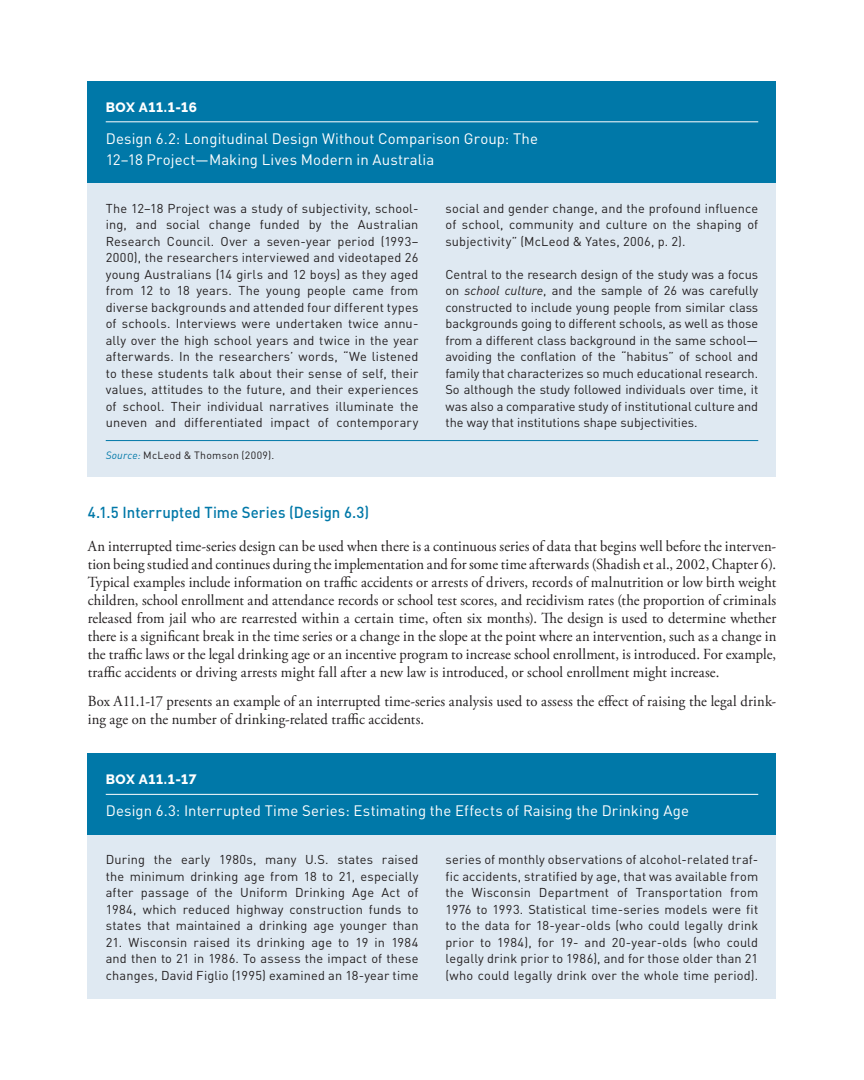
<style>
.page{position:relative;width:864px;height:1080px;background:#fff}
.page>*{position:absolute;margin:0;border:0;box-sizing:border-box;transform-origin:0 0}
.t1{font:500 15.75px "DIN";letter-spacing:.005em;color:#0078a8;scale:.95 1}
.TEXT_IND{font:15.3px/18px "Adobe Garamond Pro";letter-spacing:.01em;color:#231f20;text-align:justify;scale:.95 1}
.BX1_TI{font:15px/21px "DIN";letter-spacing:.005em;color:#fff}
.BX1_NU{font:800 13.5px "Raleway";letter-spacing:.05em;color:#fff}
.BX1_TEXT{font:12.75px/16.5px "DIN";letter-spacing:.015em;color:#231f20;text-align:justify}
.BX1_TEXT_IND{font:12.75px/16.5px "DIN";color:#231f20;text-align:justify}
.BX1_SN{font:10.5px "DIN";letter-spacing:.025em;color:#231f20}
.s1{font-style:italic}
.s2{font-style:italic;color:#0078a8}
</style>
<div class="page">
<div style="left:88px;top:81px;width:688px;height:396px;background:#dfe9f2"></div>
<div style="left:88px;top:81px;width:688px;height:52px;background:#0078a8"></div>
<hr style="left:106px;top:121px;width:652px;height:1px;background:#fff">
<div style="left:88px;top:130px;width:688px;height:53px;background:#0078a8"></div>
<hr style="left:106px;top:440px;width:652px;height:1px;background:#0078a8">
<div style="left:88px;top:754px;width:688px;height:245px;background:#dfe9f2"></div>
<div style="left:88px;top:754px;width:688px;height:51px;background:#0078a8"></div>
<hr style="left:106px;top:794px;width:652px;height:1px;background:#fff">
<div style="left:88px;top:803px;width:688px;height:32px;background:#0078a8"></div>
<p class="BX1_NU" style="left:106px;top:99px;width:93px">BOX A11.1-16</p>
<p class="BX1_TI" style="left:106px;top:128px;width:434px">Design 6.2: Longitudinal Design Without Comparison Group: The<br>12–18 Project—Making Lives Modern in Australia</p>
<p class="BX1_TEXT" style="left:106px;top:200px;width:314px">The 12–18 Project was a study of subjectivity, school&shy;ing, and social change funded by the Australian Research Council. Over a seven-year period (1993– 2000), the researchers interviewed and videotaped 26 young Australians (14 girls and 12 boys) as they aged from 12 to 18 years. The young people came from diverse backgrounds and attended four different types of schools. Interviews were undertaken twice annu&shy;ally over the high school years and twice in the year afterwards. In the researchers’ words, “We listened to these students talk about their sense of self, their values, attitudes to the future, and their experiences of school. Their individual narratives illuminate the uneven and differentiated impact of contemporary</p>
<p class="BX1_TEXT" style="left:446px;top:200px;width:314px">social and gender change, and the profound influence of school, community and culture on the shaping of subjectivity” (McLeod &amp; Yates, 2006, p. 2).</p>
<p class="BX1_TEXT_IND" style="left:446px;top:266px;width:314px">Central to the research design of the study was a focus on <span class="s1">school culture</span>, and the sample of 26 was carefully constructed to include young people from similar class backgrounds going to different schools, as well as those from a different class background in the same school— avoiding the conflation of the “habitus” of school and family that characterizes so much educational research.<br>So although the study followed individuals over time, it was also a comparative study of institutional culture and the way that institutions shape subjectivities.</p>
<p class="BX1_SN" style="left:106px;top:449px;width:170px"><span class="s2">Source:</span> McLeod &amp; Thomson (2009).</p>
<h3 class="t1" style="left:88px;top:502px;width:298px">4.1.5 Interrupted Time Series (Design 6.3)</h3>
<p class="TEXT_IND" style="left:88px;top:538px;width:726px">An interrupted time-series design can be used when there is a continuous series of data that begins well before the interven&shy;tion being studied and continues during the implementation and for some time afterwards (Shadish et al., 2002, Chapter 6).<br>Typical examples include information on traffic accidents or arrests of drivers, records of malnutrition or low birth weight children, school enrollment and attendance records or school test scores, and recidivism rates (the proportion of criminals released from jail who are rearrested within a certain time, often six months). The design is used to determine whether there is a significant break in the time series or a change in the slope at the point where an intervention, such as a change in the traffic laws or the legal drinking age or an incentive program to increase school enrollment, is introduced. For example, traffic accidents or driving arrests might fall after a new law is introduced, or school enrollment might increase.</p>
<p class="TEXT_IND" style="left:88px;top:692px;width:726px">Box A11.1-17 presents an example of an interrupted time-series analysis used to assess the effect of raising the legal drink&shy;ing age on the number of drinking-related traffic accidents.</p>
<p class="BX1_NU" style="left:106px;top:772px;width:93px">BOX A11.1-17</p>
<p class="BX1_TI" style="left:106px;top:800px;width:585px">Design 6.3: Interrupted Time Series: Estimating the Effects of Raising the Drinking Age</p>
<p class="BX1_TEXT" style="left:106px;top:851px;width:314px">During the early 1980s, many U.S. states raised the minimum drinking age from 18 to 21, especially after passage of the Uniform Drinking Age Act of 1984, which reduced highway construction funds to states that maintained a drinking age younger than</p>
<p class="BX1_TEXT" style="left:106px;top:934px;width:314px">21. Wisconsin raised its drinking age to 19 in 1984 and then to 21 in 1986. To assess the impact of these changes, David Figlio (1995) examined an 18-year time</p>
<p class="BX1_TEXT" style="left:446px;top:851px;width:314px">series of monthly observations of alcohol-related traf&shy;fic accidents, stratified by age, that was available from the Wisconsin Department of Transportation from 1976 to 1993. Statistical time-series models were fit to the data for 18-year-olds (who could legally drink prior to 1984), for 19- and 20-year-olds (who could legally drink prior to 1986), and for those older than 21 (who could legally drink over the whole time period).</p>
</div>
